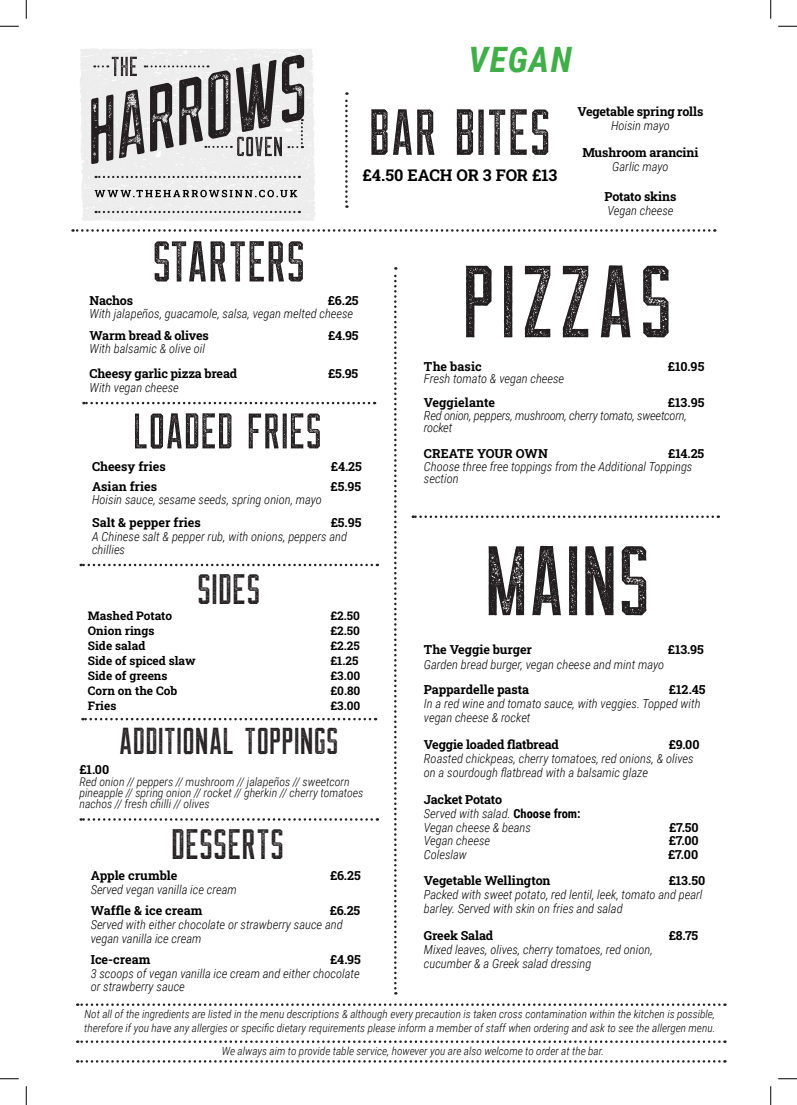
<style>
.page{position:relative;width:797px;height:1105px;background:#fff}
.page>*{position:absolute;margin:0;border:0;box-sizing:border-box;transform-origin:0 0}
.t1{font:102.5px "The Farmer Textured";letter-spacing:.04em;color:#231f20}
.t2{font:98.75px "The Farmer Textured";color:#231f20}
.t3{font:65px "The Farmer Textured";color:#231f20}
.t4{font:57.5px "The Farmer Textured";color:#231f20}
.t5{font:50px "The Farmer Textured";color:#231f20}
.t6{font:42.5px "The Farmer Textured";color:#231f20}
.t7{font:37.5px "The Farmer Textured";color:#231f20}
.Description{font:italic 700 35px "Roboto Condensed";letter-spacing:.035em;color:#40ae49}
.Description-2{font:700 16.25px "Roboto Slab";letter-spacing:-.01em;color:#000001}
.Dish{font:italic 300 12.5px/13.8px "Roboto Condensed";color:#000001}
.Dish-2{font:700 12.5px/13.8px "Roboto Slab";letter-spacing:-.01em;color:#000001;text-align:center}
.Description-3{font:italic 300 12.5px/13.8px "Roboto Condensed";color:#000001}
.add_sides{font:italic 300 12.5px/13.8px "Roboto Condensed";color:#000001}
.Description-4{font:700 12.5px "Roboto Slab";color:#000001}
.Description-5{font:italic 300 12.5px/12.5px "Roboto Condensed";letter-spacing:-.02em;color:#000001}
.Description-6{font:italic 300 11.88px/11.2px "Roboto Condensed";color:#000001}
.Description-7{font:700 11.88px "Roboto Slab";color:#000001}
.Description-8{font:italic 300 11.25px/13.5px "Roboto Condensed";color:#000001}
.Dish-3{font:italic 300 11.25px "Roboto Condensed";color:#000001}
.s1{font-family:"Roboto Condensed";font-weight:300;font-style:italic}
.s2{font-weight:700;font-style:normal}
</style>
<div class="page">
<svg style="left:80px;top:48px;width:236px;height:173px;fill:#ededee"></svg>
<svg style="left:96px;top:211px;width:204px;height:2px"></svg>
<svg style="left:96px;top:176px;width:204px;height:2px"></svg>
<svg style="left:95px;top:190px;width:202px;height:7px"></svg>
<svg style="left:91px;top:52px;width:214px;height:113px;background:#aaa9aa"></svg>
<svg style="left:77px;top:1003px;width:648px;height:3px"></svg>
<svg style="left:77px;top:1040px;width:648px;height:3px"></svg>
<svg style="left:77px;top:1060px;width:648px;height:3px"></svg>
<svg style="left:73px;top:229px;width:642px;height:3px"></svg>
<svg style="left:394px;top:267px;width:2px;height:727px"></svg>
<svg style="left:345px;top:92px;width:3px;height:116px"></svg>
<svg style="left:81px;top:818px;width:297px;height:3px"></svg>
<svg style="left:413px;top:515px;width:305px;height:3px"></svg>
<svg style="left:82px;top:718px;width:294px;height:2px"></svg>
<svg style="left:81px;top:564px;width:297px;height:2px"></svg>
<svg style="left:83px;top:402px;width:292px;height:2px"></svg>
<svg style="left:0;top:25px;width:19px;height:2px"></svg>
<svg style="left:778px;top:25px;width:19px;height:2px"></svg>
<svg style="left:0;top:1078px;width:19px;height:1px"></svg>
<svg style="left:778px;top:1078px;width:19px;height:1px"></svg>
<svg style="left:25px;top:0;width:2px;height:19px"></svg>
<svg style="left:25px;top:1086px;width:2px;height:19px"></svg>
<svg style="left:770px;top:0;width:1px;height:19px"></svg>
<svg style="left:770px;top:1086px;width:1px;height:19px"></svg>
<p class="Description" style="left:468px;top:35px;width:104px">VEGAN</p>
<p class="t3" style="left:369px;top:113px;width:184px">bAR BITES</p>
<p class="Description-2" style="left:362px;top:164px;width:196px">£4.50 EACH OR 3 FOR £13</p>
<p class="Dish-2" style="left:577px;top:104px;width:127px">Vegetable spring rolls<br><span class="s1">Hoisin mayo</span></p>
<p class="Dish-2" style="left:582px;top:145px;width:118px">Mushroom arancini</p>
<p class="Dish" style="left:612px;top:159px;width:58px">Garlic mayo</p>
<p class="Dish-2" style="left:604px;top:189px;width:73px">Potato skins</p>
<p class="Dish" style="left:607px;top:203px;width:68px">Vegan cheese</p>
<p class="t4" style="left:152px;top:244px;width:155px">STARTERS</p>
<p class="Dish-2" style="left:90px;top:293px;width:45px">Nachos</p>
<p class="Dish-2" style="left:328px;top:293px;width:32px">£6.25</p>
<p class="Dish" style="left:90px;top:306px;width:265px">With jalapeños, guacamole, salsa, vegan melted cheese</p>
<p class="Dish-2" style="left:90px;top:328px;width:121px">Warm bread &amp; olives</p>
<p class="Dish-2" style="left:328px;top:328px;width:32px">£4.95</p>
<p class="Description-3" style="left:90px;top:341px;width:117px">With balsamic &amp; olive oil</p>
<p class="Dish-2" style="left:90px;top:367px;width:149px">Cheesy garlic pizza bread</p>
<p class="Dish-2" style="left:328px;top:367px;width:32px">£5.95</p>
<p class="Description-3" style="left:90px;top:380px;width:91px">With vegan cheese</p>
<p class="t5" style="left:133px;top:416px;width:190px">LOADED FRIES</p>
<p class="Description-4" style="left:92px;top:458px;width:75px">Cheesy fries</p>
<p class="Description-4" style="left:331px;top:458px;width:33px">£4.25</p>
<p class="Description-4" style="left:92px;top:478px;width:66px">Asian fries</p>
<p class="Description-4" style="left:330px;top:478px;width:32px">£5.95</p>
<p class="Description-3" style="left:92px;top:493px;width:231px">Hoisin sauce, sesame seeds, spring onion, mayo</p>
<p class="Description-4" style="left:92px;top:514px;width:110px">Salt &amp; pepper fries</p>
<p class="Description-4" style="left:331px;top:514px;width:32px">£5.95</p>
<p class="add_sides" style="left:92px;top:529px;width:256px">A Chinese salt &amp; pepper rub, with onions, peppers and chillies</p>
<p class="Description-7" style="left:88px;top:607px;width:86px">Mashed Potato</p>
<p class="t6" style="left:197px;top:576px;width:65px">sidES</p>
<p class="Description-7" style="left:330px;top:607px;width:31px">£2.50</p>
<p class="Description-7" style="left:88px;top:622px;width:68px">Onion rings</p>
<p class="Description-7" style="left:330px;top:622px;width:31px">£2.50</p>
<p class="Description-7" style="left:88px;top:637px;width:59px">Side salad</p>
<p class="Description-7" style="left:330px;top:637px;width:31px">£2.25</p>
<p class="Description-7" style="left:88px;top:652px;width:109px">Side of spiced slaw</p>
<p class="Description-7" style="left:330px;top:652px;width:30px">£1.25</p>
<p class="Description-7" style="left:88px;top:667px;width:81px">Side of greens</p>
<p class="Description-7" style="left:330px;top:667px;width:31px">£3.00</p>
<p class="Description-7" style="left:88px;top:682px;width:91px">Corn on the Cob</p>
<p class="Description-7" style="left:330px;top:682px;width:31px">£0.80</p>
<p class="Description-7" style="left:88px;top:697px;width:30px">Fries</p>
<p class="Description-7" style="left:330px;top:697px;width:31px">£3.00</p>
<p class="t7" style="left:119px;top:730px;width:221px">ADDITIONAL TOPPINGS</p>
<p class="Description-4" style="left:79px;top:761px;width:31px">£1.00</p>
<p class="Description-6" style="left:79px;top:775px;width:272px">Red onion // peppers // mushroom // jalapeños // sweetcorn</p>
<p class="Description-6" style="left:79px;top:786px;width:285px">pineapple // spring onion // rocket // gherkin // cherry tomatoes nachos // fresh chilli // olives</p>
<p class="t6" style="left:171px;top:831px;width:115px">dESSERTS</p>
<p class="Description-4" style="left:91px;top:867px;width:88px">Apple crumble</p>
<p class="Description-4" style="left:330px;top:867px;width:32px">£6.25</p>
<p class="Description-3" style="left:91px;top:882px;width:147px">Served vegan vanilla ice cream</p>
<p class="Description-4" style="left:91px;top:902px;width:113px">Waffle &amp; ice cream</p>
<p class="Description-4" style="left:330px;top:902px;width:32px">£6.25</p>
<p class="Description-3" style="left:91px;top:917px;width:253px">Served with either chocolate or strawberry sauce and vegan vanilla ice cream</p>
<p class="Description-4" style="left:91px;top:951px;width:61px">Ice-cream</p>
<p class="Description-4" style="left:330px;top:951px;width:32px">£4.95</p>
<p class="Description-3" style="left:91px;top:966px;width:270px">3 scoops of vegan vanilla ice cream and either chocolate or strawberry sauce</p>
<p class="t1" style="left:462px;top:271px;width:212px">PIZZAS</p>
<p class="Dish-2" style="left:424px;top:359px;width:59px">The basic</p>
<p class="Dish-2" style="left:667px;top:359px;width:38px">£10.95</p>
<p class="Dish" style="left:424px;top:372px;width:142px">Fresh tomato &amp; vegan cheese</p>
<p class="Dish-2" style="left:424px;top:395px;width:73px">Veggielante</p>
<p class="Dish-2" style="left:667px;top:395px;width:38px">£13.95</p>
<p class="Description-5" style="left:424px;top:408px;width:264px">Red onion, peppers, mushroom, cherry tomato, sweetcorn, rocket</p>
<p class="Dish-2" style="left:424px;top:447px;width:125px">CREATE YOUR OWN</p>
<p class="Dish-2" style="left:668px;top:447px;width:37px">£14.25</p>
<p class="Dish" style="left:424px;top:460px;width:270px;line-height:12.5px">Choose three free toppings from the Additional Toppings section</p>
<p class="t2" style="left:484px;top:551px;width:167px">MAINS</p>
<p class="Dish-2" style="left:424px;top:642px;width:110px">The Veggie burger</p>
<p class="Dish-2" style="left:668px;top:642px;width:38px">£13.95</p>
<p class="Description-3" style="left:424px;top:657px;width:242px">Garden bread burger, vegan cheese and mint mayo</p>
<p class="Dish-2" style="left:424px;top:682px;width:107px">Pappardelle pasta</p>
<p class="Dish-2" style="left:669px;top:682px;width:38px">£12.45</p>
<p class="add_sides" style="left:424px;top:696px;width:278px">In a red wine and tomato sauce, with veggies. Topped with vegan cheese &amp; rocket</p>
<p class="Dish-2" style="left:424px;top:737px;width:137px">Veggie loaded flatbread</p>
<p class="Dish-2" style="left:668px;top:737px;width:32px">£9.00</p>
<p class="Dish" style="left:424px;top:751px;width:271px">Roasted chickpeas, cherry tomatoes, red onions, &amp; olives on a sourdough flatbread with a balsamic glaze</p>
<p class="Dish-2" style="left:424px;top:792px;width:80px">Jacket Potato</p>
<p class="Dish" style="left:424px;top:806px;width:158px">Served with salad. <span class="s2">Choose from:</span></p>
<p class="Dish" style="left:424px;top:820px;width:108px">Vegan cheese &amp; beans</p>
<p class="Dish-2" style="left:669px;top:820px;width:31px">£7.50</p>
<p class="Dish" style="left:424px;top:834px;width:68px">Vegan cheese</p>
<p class="Dish-2" style="left:669px;top:834px;width:31px">£7.00</p>
<p class="Dish" style="left:424px;top:847px;width:44px">Coleslaw</p>
<p class="Dish-2" style="left:668px;top:847px;width:31px">£7.00</p>
<p class="Dish-2" style="left:424px;top:874px;width:128px">Vegetable Wellington</p>
<p class="Dish-2" style="left:668px;top:874px;width:38px">£13.50</p>
<p class="Dish" style="left:424px;top:887px;width:280px">Packed with sweet potato, red lentil, leek, tomato and pearl barley. Served with skin on fries and salad</p>
<p class="Dish-2" style="left:424px;top:929px;width:71px">Greek Salad</p>
<p class="Dish-2" style="left:669px;top:929px;width:31px">£8.75</p>
<p class="Dish" style="left:424px;top:942px;width:230px">Mixed leaves, olives, cherry tomatoes, red onion,</p>
<p class="Dish" style="left:424px;top:956px;width:169px">cucumber &amp; a Greek salad dressing</p>
<p class="Description-8" style="left:84px;top:1007px;width:632px">Not all of the ingredients are listed in the menu descriptions &amp; although every precaution is taken cross contamination within the kitchen is possible, therefore if you have any allergies or specific dietary requirements please inform a member of staff when ordering and ask to see the allergen menu.</p>
<p class="Dish-3" style="left:222px;top:1043px;width:384px">We always aim to provide table service, however you are also welcome to order at the bar.</p>
</div>
